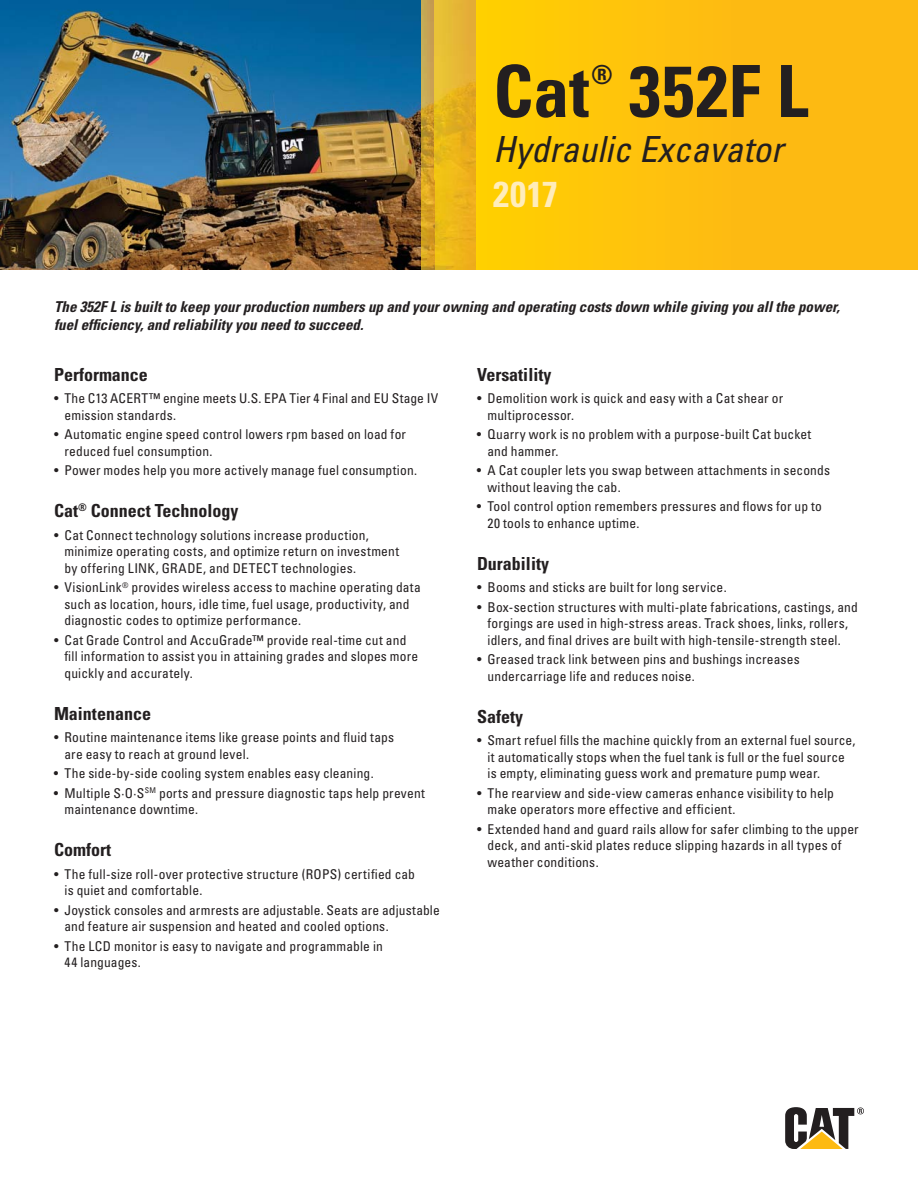
<style>
.page{position:relative;width:918px;height:1188px;background:#fff}
.page>*{position:absolute;margin:0;border:0;box-sizing:border-box;transform-origin:0 0}
.t1{font:700 condensed 72px "Univers LT Std";letter-spacing:.005em;color:#231f20}
.t2{font:italic condensed 36px/45px "Univers LT Std";color:#231f20}
.t3{font:700 condensed 26.25px "Univers LT Std";color:#231f20}
.t4{font:700 condensed 18px "Univers LT Std";color:#231f20}
.t5{font:italic 700 condensed 15px/18px "Univers LT Std";color:#231f20}
.t6{font:condensed 13.5px/16.5px "Univers LT Std";letter-spacing:.015em;color:#231f20}
.s1{font-weight:700;font-style:normal;color:#ffedbc}
.s2{font-weight:700;font-style:normal;color:#ffecbb}
</style>
<div class="page">
<img style="left:0;top:0;width:435px;height:270px">
<svg style="left:475px;top:0;width:443px;height:270px;background:#fdc00d"></svg>
<svg style="left:435px;top:0;width:40px;height:270px;background:#e9b623"></svg>
<div style="left:494px;top:182px;width:62px;height:25px;background:#ffcc03"></div>
<svg style="left:785px;top:1107px;width:79px;height:42px"></svg>
<p class="t1" style="left:493px;top:57px;width:98px">Cat</p>
<p class="t3" style="left:591px;top:62px;width:23px">®</p>
<p class="t1" style="left:629px;top:57px;width:181px">352F L</p>
<p class="t2" style="left:493px;top:129px;width:291px">Hydraulic Excavator<br><span class="s1">20</span><span class="s2">17</span></p>
<h5 class="t5" style="left:54px;top:299px;width:787px">The 352F L is built to keep your production numbers up and your owning and operating costs down while giving you all the power, fuel efficiency, and reliability you need to succeed.</h5>
<p class="t4" style="left:54px;top:366px;width:95px">Performance</p>
<p class="t6" style="left:65px;top:391px;width:375px;text-indent:-11px">• The C13 ACER T ™ engine meets U.S. EPA T ier 4 Final and EU Stage IV emission standards.</p>
<p class="t6" style="left:65px;top:427px;width:343px;text-indent:-11px">• Automatic engine speed control lowers rpm based on load for reduced fuel consumption.</p>
<p class="t6" style="left:54px;top:463px;width:365px">• Power modes help you more actively manage fuel consumption.</p>
<h4 class="t4" style="left:54px;top:502px;width:186px">Cat<sup>®</sup> Connect Technology</h4>
<p class="t6" style="left:65px;top:527px;width:336px;text-indent:-11px">• Cat Connect technology solutions increase production, minimize operating costs, and optimize return on investment by of fering L INK , GR A DE, and DE TEC T technologies.</p>
<p class="t6" style="left:65px;top:580px;width:358px;text-indent:-11px">• VisionL ink <sup>®</sup> provides wireless access to machine operating data such as location, hours, idle time, fuel usage, productivit y, and diagnos tic codes to optimize per formance.</p>
<p class="t6" style="left:65px;top:632px;width:355px;text-indent:-11px">• Cat Grade Control and AccuGrade™ provide real-time cut and fill information to assist you in at taining grades and slopes more quickly and accurately.</p>
<h4 class="t4" style="left:54px;top:705px;width:99px">Maintenance</h4>
<p class="t6" style="left:64px;top:730px;width:331px;text-indent:-10px">• Routine maintenance items like grease points and fluid taps are easy to reach at ground level.</p>
<p class="t6" style="left:54px;top:766px;width:321px">• The side-by-side cooling system enables easy cleaning.</p>
<p class="t6" style="left:65px;top:785px;width:362px;text-indent:-11px">• Multiple S∙O∙S<sup>SM</sup> por ts and pressure diagnostic taps help prevent maintenance downtime.</p>
<h4 class="t4" style="left:54px;top:841px;width:59px">Comfort</h4>
<p class="t6" style="left:65px;top:866px;width:352px;text-indent:-11px">• The full-size roll-over protective s tructure (ROPS) cer tified cab is quiet and comfor table.</p>
<p class="t6" style="left:65px;top:902px;width:377px;text-indent:-11px">• Joystick consoles and armrests are adjustable. Seats are adjustable and feature air suspension and heated and cooled options.</p>
<p class="t6" style="left:65px;top:938px;width:320px;text-indent:-11px">• The LCD monitor is easy to navigate and programmable in<br>4 4 languages.</p>
<h4 class="t4" style="left:477px;top:366px;width:76px">Versatility</h4>
<p class="t6" style="left:487px;top:391px;width:297px;text-indent:-10px">• Demolition work is quick and easy with a Cat shear or multiprocessor.</p>
<p class="t6" style="left:487px;top:427px;width:325px;text-indent:-10px">• Quarr y work is no problem with a purpose-built Cat bucket and hammer.</p>
<p class="t6" style="left:487px;top:463px;width:344px;text-indent:-11px">• A Cat coupler lets you swap bet ween at tachments in seconds without leaving the cab.</p>
<p class="t6" style="left:487px;top:499px;width:336px;text-indent:-11px">• Tool control option remembers pressures and flows for up to<br>20 tools to enhance uptime.</p>
<h4 class="t4" style="left:477px;top:555px;width:73px">Durability</h4>
<p class="t6" style="left:477px;top:580px;width:251px">• Booms and sticks are built for long ser vice.</p>
<p class="t6" style="left:477px;top:599px;width:382px;text-align:center">• Box-section structures with multi-plate fabrications, castings, and forgings are used in high-stress areas. Track shoes, links, rollers, idlers, and final drives are built with high-tensile-strength steel.</p>
<p class="t6" style="left:488px;top:652px;width:314px;text-indent:-11px">• Greased track link bet ween pins and bushings increases undercarriage life and reduces noise.</p>
<h4 class="t4" style="left:477px;top:708px;width:48px">Safety</h4>
<p class="t6" style="left:488px;top:733px;width:369px;text-indent:-11px">• Smar t refuel fills the machine quickly from an ex ternal fuel source, it automatically s tops when the fuel tank is full or the fuel source is empt y, eliminating guess work and premature pump wear.</p>
<p class="t6" style="left:488px;top:785px;width:348px;text-indent:-11px">• The rearview and side-view cameras enhance visibilit y to help make operators more ef fective and ef ficient .</p>
<p class="t6" style="left:488px;top:821px;width:373px;text-indent:-11px">• E x tended hand and guard rails allow for safer climbing to the upper deck , and anti-skid plates reduce slipping hazards in all t ypes of weather conditions.</p>
</div>
